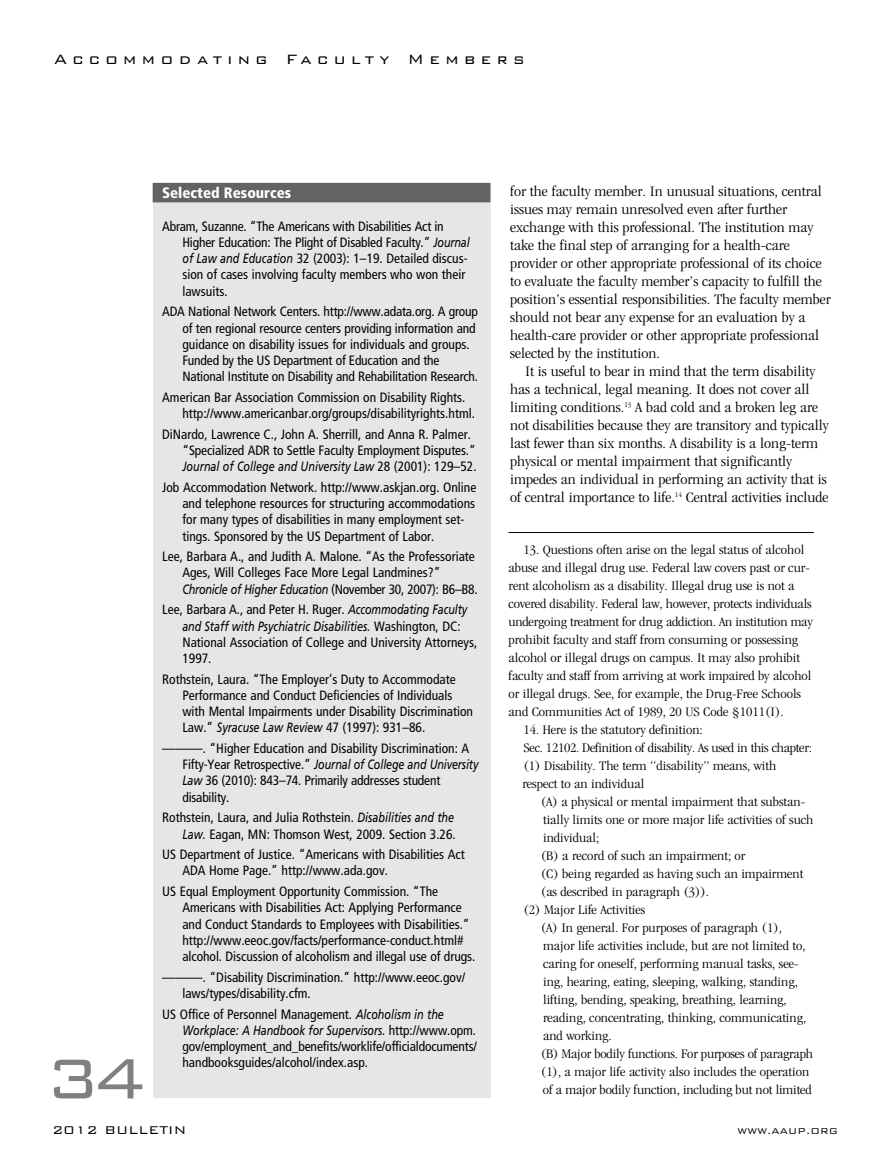
<style>
.page{position:relative;width:891px;height:1175px;background:#fff}
.page>*{position:absolute;margin:0;border:0;box-sizing:border-box;transform-origin:0 0}
.t1{font:300 75px "Bank Gothic BT";color:#808080}
.t2{font:300 18px "Bank Gothic BT";letter-spacing:.3em;color:#000}
.t3{font:300 condensed 15px/18px "ITC Garamond Std";color:#000;scale:1.2 1}
.t4{font:900 condensed 15px "Frutiger LT Std";color:#fff}
.t5{font:300 15px "Bank Gothic";letter-spacing:.015em;color:#000}
.t6{font:condensed 13.5px/16.2px "Frutiger LT Std";color:#000}
.t7{font:300 condensed 13.5px/18px "ITC Garamond Std";color:#000;scale:1.2 1}
.t8{font:300 11.25px "Bank Gothic";letter-spacing:.015em;color:#000}
.s1{font-style:italic;font-stretch:normal}
</style>
<div class="page">
<div style="left:153px;top:183px;width:337px;height:914px;background:#e6e6e6"></div>
<hr style="left:509px;top:532px;width:305px;height:1px;background:#000">
<div style="left:153px;top:183px;width:337px;height:19px;background:#636363"></div>
<h2 class="t2" style="left:54px;top:49px;width:472px">Accommodating Faculty Members</h2>
<h1 class="t1" style="left:44px;top:1037px;width:104px">34</h1>
<p class="t4" style="left:162px;top:187px;width:131px">Selected Resources</p>
<p class="t6" style="left:182px;top:219px;width:289px;text-indent:-20px">Abram, Suzanne. “The Americans with Disabilities Act in Higher Education: The Plight of Disabled Faculty.” <span class="s1">Journal of Law and Education</span> 32 (2003): 1–19. Detailed discus&shy;sion of cases involving faculty members who won their lawsuits.</p>
<p class="t6" style="left:182px;top:304px;width:297px;text-indent:-20px">ADA National Network Centers. http://www.adata.org. A group of ten regional resource centers providing information and guidance on disability issues for individuals and groups.<br>Funded by the US Department of Education and the National Institute on Disability and Rehabilitation Research.</p>
<p class="t6" style="left:182px;top:390px;width:294px;text-indent:-20px">American Bar Association Commission on Disability Rights. http://www.americanbar.org/groups/disabilityrights.html.</p>
<p class="t6" style="left:182px;top:427px;width:296px;text-indent:-20px">DiNardo, Lawrence C., John A. Sherrill, and Anna R. Palmer. “Specialized ADR to Settle Faculty Employment Disputes.”<br><span class="s1">Journal of College and University Law</span> 28 (2001): 129–52.</p>
<p class="t6" style="left:182px;top:480px;width:296px;text-indent:-20px">Job Accommodation Network. http://www.askjan.org. Online and telephone resources for structuring accommodations for many types of disabilities in many employment set&shy;tings. Sponsored by the US Department of Labor.</p>
<p class="t6" style="left:182px;top:549px;width:297px;text-indent:-20px">Lee, Barbara A., and Judith A. Malone. “As the Professoriate<br>Ages, Will Colleges Face More Legal Landmines?”<br><span class="s1">Chronicle of Higher Education</span> (November 30, 2007): B6–B8.</p>
<p class="t6" style="left:182px;top:602px;width:296px;text-indent:-20px">Lee, Barbara A., and Peter H. Ruger. <span class="s1">Accommodating Faculty and Staff with Psychiatric Disabilities.</span> Washington, DC:<br>National Association of College and University Attorneys, 1997.</p>
<p class="t6" style="left:182px;top:672px;width:292px;text-indent:-20px">Rothstein, Laura. “The Employer’s Duty to Accommodate Performance and Conduct Deficiencies of Individuals with Mental Impairments under Disability Discrimination Law.” <span class="s1">Syracuse Law Review</span> 47 (1997): 931–86.</p>
<p class="t6" style="left:182px;top:741px;width:298px;text-indent:-20px">———. “Higher Education and Disability Discrimination: A Fifty-Year Retrospective.” <span class="s1">Journal of College and University Law</span> 36 (2010): 843–74. Primarily addresses student disability.</p>
<p class="t6" style="left:162px;top:810px;width:295px;text-align:right">Rothstein, Laura, and Julia Rothstein. <span class="s1">Disabilities and the<br>Law.</span> Eagan, MN: Thomson West, 2009. Section 3.26.</p>
<p class="t6" style="left:182px;top:847px;width:284px;text-indent:-20px">US Department of Justice. “Americans with Disabilities Act<br>ADA Home Page.” http://www.ada.gov.</p>
<p class="t6" style="left:182px;top:884px;width:294px;text-indent:-20px">US Equal Employment Opportunity Commission. “The Americans with Disabilities Act: Applying Performance and Conduct Standards to Employees with Disabilities.” http://www.eeoc.gov/facts/performance-conduct.html# alcohol. Discussion of alcoholism and illegal use of drugs.</p>
<p class="t6" style="left:182px;top:970px;width:284px;text-indent:-20px">———. “Disability Discrimination.” http://www.eeoc.gov/ laws/types/disability.cfm.</p>
<p class="t6" style="left:182px;top:1006px;width:296px;text-indent:-20px">US Office of Personnel Management. <span class="s1">Alcoholism in the Workplace: A Handbook for Supervisors.</span> http://www.opm. gov/employment_and_benefits/worklife/officialdocuments/ handbooksguides/alcohol/index.asp.</p>
<p class="t3" style="left:510px;top:183px;width:269px">for the faculty member. In unusual situations, central issues may remain unresolved even after further exchange with this professional. The institution may take the final step of arranging for a health-care provider or other appropriate professional of its choice to evaluate the faculty member’s capacity to fulfill the position’s essential responsibilities. The faculty member should not bear any expense for an evaluation by a health-care provider or other appropriate professional selected by the institution.</p>
<p class="t3" style="left:510px;top:363px;width:267px;text-indent:15px">It is useful to bear in mind that the term disability has a technical, legal meaning. It does not cover all limiting conditions.<sup>13</sup> A bad cold and a broken leg are not disabilities because they are transitory and typically last fewer than six months. A disability is a long-term physical or mental impairment that significantly impedes an individual in performing an activity that is of central importance to life.<sup>14</sup> Central activities include</p>
<p class="t7" style="left:509px;top:542px;width:255px;text-indent:15px">13. Questions often arise on the legal status of alcohol abuse and illegal drug use. Federal law covers past or cur&shy;rent alcoholism as a disability. Illegal drug use is not a covered disability. Federal law, however, protects individuals undergoing treatment for drug addiction. An institution may prohibit faculty and staff from consuming or possessing alcohol or illegal drugs on campus. It may also prohibit faculty and staff from arriving at work impaired by alcohol or illegal drugs. See, for example, the Drug-Free Schools and Communities Act of 1989, 20 US Code §1011(I).</p>
<p class="t7" style="left:522px;top:722px;width:243px">14. Here is the statutory definition:<br>Sec. 12102. Definition of disability. As used in this chapter: (1) Disability. The term “disability” means, with respect to an individual</p>
<p class="t7" style="left:541px;top:794px;width:222px">(A) a physical or mental impairment that substan-</p>
<p class="t7" style="left:543px;top:812px;width:227px">tially limits one or more major life activities of such</p>
<p class="t7" style="left:543px;top:830px;width:48px">individual;</p>
<p class="t7" style="left:541px;top:848px;width:172px">(B) a record of such an impairment; or</p>
<p class="t7" style="left:541px;top:866px;width:220px">(C) being regarded as having such an impairment</p>
<p class="t7" style="left:541px;top:884px;width:142px">(as described in paragraph (3)).</p>
<p class="t7" style="left:524px;top:902px;width:103px">(2) Major Life Activities</p>
<p class="t7" style="left:541px;top:920px;width:202px">(A) In general. For purposes of paragraph (1),</p>
<p class="t7" style="left:543px;top:938px;width:220px">major life activities include, but are not limited to,</p>
<p class="t7" style="left:543px;top:956px;width:214px">caring for oneself, performing manual tasks, see-</p>
<p class="t7" style="left:543px;top:974px;width:214px">ing, hearing, eating, sleeping, walking, standing,</p>
<p class="t7" style="left:543px;top:992px;width:205px">lifting, bending, speaking, breathing, learning,</p>
<p class="t7" style="left:543px;top:1010px;width:221px">reading, concentrating, thinking, communicating,</p>
<p class="t7" style="left:543px;top:1028px;width:59px">and working.</p>
<p class="t7" style="left:541px;top:1046px;width:228px">(B) Major bodily functions. For purposes of paragraph</p>
<p class="t7" style="left:541px;top:1064px;width:225px">(1), a major life activity also includes the operation</p>
<p class="t7" style="left:543px;top:1082px;width:226px">of a major bodily function, including but not limited</p>
<p class="t5" style="left:52px;top:1122px;width:136px">2012 BUlletin</p>
<p class="t8" style="left:738px;top:1125px;width:102px">www.AAUP.org</p>
</div>
